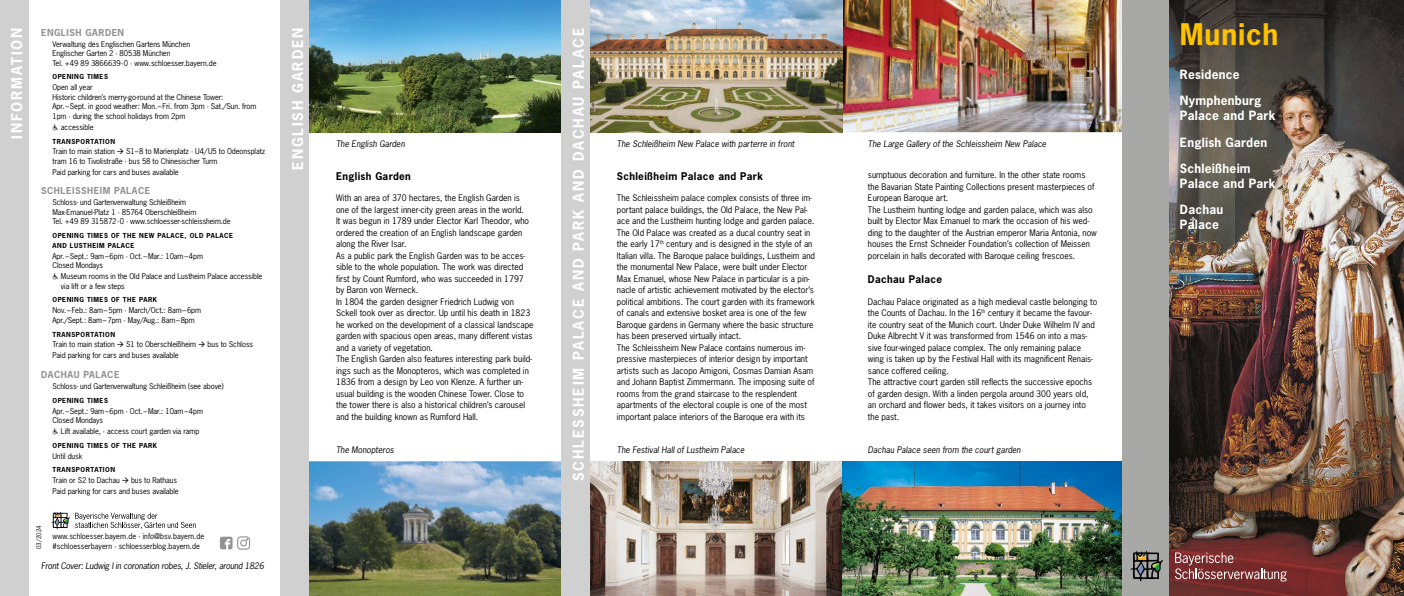
<style>
.page{position:relative;width:1404px;height:596px;background:#fff}
.page>*{position:absolute;margin:0;border:0;box-sizing:border-box;transform-origin:0 0}
.H1-Titel{font:700 28px "News Gothic LT";letter-spacing:.03em;color:#fdc300}
.t1{font:700 14px "News Gothic LT";letter-spacing:.13em;color:#fff}
.H2-Untertitel{font:700 12px/15px "News Gothic LT";letter-spacing:.02em;color:#fff}
.H3-ÜS{font:700 10px "News Gothic LT";letter-spacing:.035em;color:#000}
.H3-Info_ÜS_grau{font:700 9px "News Gothic LT";letter-spacing:.06em;color:#929292}
.p-Lauftext{font:8.5px/11.5px "News Gothic LT";color:#000}
.t2{font:italic 8.5px "News Gothic LT";color:#000}
.t3{font:italic 8.5px "News Gothic LT";letter-spacing:-.02em;color:#000}
.p-Info_Lauftext{font:7.5px/9.5px "News Gothic LT";letter-spacing:-.01em;color:#000}
.H4-Info_ÜS_kl_schwarz{font:700 6.5px/9.5px "News Gothic LT";letter-spacing:.08em;color:#000}
.t4{font:6px "News Gothic LT";color:#000}
</style>
<div class="page">
<svg style="left:51px;top:511px;width:145px;height:18px"></svg>
<svg style="left:220px;top:536px;width:12px;height:13px"></svg>
<div style="left:237px;top:536px;width:13px;height:13px;border:1px solid #929292;border-radius:3px"></div>
<div style="left:240px;top:539px;width:7px;height:7px;border:1px solid #929292;border-radius:50%"></div>
<img style="left:590px;top:461px;width:252px;height:134px">
<img style="left:590px;top:0;width:531px;height:132px">
<img style="left:842px;top:461px;width:279px;height:134px">
<div style="left:0;top:0;width:28px;height:595px;background:#d0d0d0"></div>
<img style="left:1168px;top:0;width:235px;height:595px">
<svg style="left:1174px;top:552px;width:112px;height:29px;background:#8f4d4c"></svg>
<div style="left:1121px;top:0;width:47px;height:595px;background:#a8a8a7"></div>
<svg style="left:1130px;top:550px;width:32px;height:31px"></svg>
<img style="left:309px;top:0;width:252px;height:132px">
<img style="left:309px;top:461px;width:252px;height:134px">
<div style="left:561px;top:0;width:29px;height:595px;background:#d0d0d0"></div>
<div style="left:281px;top:0;width:28px;height:595px;background:#d0d0d0"></div>
<h2 class="t1" style="left:8px;top:139px;width:113px;rotate:-90deg">INFORMATION</h2>
<h1 class="H1-Titel" style="left:1179px;top:16px;width:100px">Munich</h1>
<h2 class="t1" style="left:569px;top:481px;width:454px;rotate:-90deg">SCHLESSHEIM PALACE AND PARK AND DACHAU PALACE</h2>
<h2 class="t1" style="left:288px;top:169px;width:143px;rotate:-90deg">ENGLISH GARDEN</h2>
<h3 class="H3-Info_ÜS_grau" style="left:41px;top:26px;width:85px">ENGLISH GARDEN</h3>
<p class="p-Info_Lauftext" style="left:52px;top:39px;width:166px">Verwaltung des Englischen Gartens München<br>Englischer Garten 2 · 80538 München<br>Tel. +49 89 3866639-0 · www.schloesser.bayern.de</p>
<h4 class="H4-Info_ÜS_kl_schwarz" style="left:52px;top:72px;width:57px">OPENING TIMES</h4>
<p class="p-Info_Lauftext" style="left:52px;top:83px;width:205px">Open all year<br>Historic children’s merry-go-round at the Chinese Tower:<br>Apr.–Sept. in good weather: Mon.–Fri. from 3pm · Sat./Sun. from 1pm · during the school holidays from 2pm</p>
<p class="p-Info_Lauftext" style="left:61px;top:122px;width:34px">accessible</p>
<h4 class="H4-Info_ÜS_kl_schwarz" style="left:52px;top:136px;width:64px">TRANSPORTATION</h4>
<p class="p-Info_Lauftext" style="left:52px;top:147px;width:214px">Train to main station → S1–8 to Marienplatz · U4/U5 to Odeonsplatz tram 16 to Tivolistraße · bus 58 to Chinesischer Turm</p>
<p class="p-Info_Lauftext" style="left:52px;top:167px;width:128px">Paid parking for cars and buses available</p>
<h3 class="H3-Info_ÜS_grau" style="left:41px;top:185px;width:111px">SCHLEISSHEIM PALACE</h3>
<p class="p-Info_Lauftext" style="left:52px;top:197px;width:180px">Schloss- und Gartenverwaltung Schleißheim<br>Max-Emanuel-Platz 1 · 85764 Oberschleißheim<br>Tel. +49 89 315872-0 · www.schloesser-schleissheim.de</p>
<h4 class="H4-Info_ÜS_kl_schwarz" style="left:52px;top:231px;width:182px">OPENING TIMES OF THE NEW PALACE, OLD PALACE<br>AND LUSTHEIM PALACE</h4>
<p class="p-Info_Lauftext" style="left:52px;top:251px;width:152px">Apr.–Sept.: 9am–6pm · Oct.–Mar.: 10am–4pm<br>Closed Mondays</p>
<p class="p-Info_Lauftext" style="left:61px;top:271px;width:203px">Museum rooms in the Old Palace and Lustheim Palace accessible via lift or a few steps</p>
<h4 class="H4-Info_ÜS_kl_schwarz" style="left:52px;top:295px;width:106px">OPENING TIMES OF THE PARK</h4>
<p class="p-Info_Lauftext" style="left:52px;top:305px;width:150px">Nov.–Feb.: 8am–5pm · March/Oct.: 8am–6pm<br>Apr./Sept.: 8am–7pm · May/Aug.: 8am–8pm</p>
<h4 class="H4-Info_ÜS_kl_schwarz" style="left:52px;top:329px;width:64px">TRANSPORTATION</h4>
<p class="p-Info_Lauftext" style="left:52px;top:339px;width:202px">Train to main station → S1 to Oberschleißheim → bus to Schloss</p>
<p class="p-Info_Lauftext" style="left:52px;top:350px;width:128px">Paid parking for cars and buses available</p>
<h3 class="H3-Info_ÜS_grau" style="left:41px;top:368px;width:80px">DACHAU PALACE</h3>
<p class="p-Info_Lauftext" style="left:52px;top:381px;width:173px">Schloss- und Gartenverwaltung Schleißheim (see above)</p>
<h4 class="H4-Info_ÜS_kl_schwarz" style="left:52px;top:395px;width:57px">OPENING TIMES</h4>
<p class="p-Info_Lauftext" style="left:52px;top:405px;width:152px">Apr.–Sept.: 9am–6pm · Oct.–Mar.: 10am–4pm<br>Closed Mondays</p>
<p class="p-Info_Lauftext" style="left:61px;top:426px;width:140px">Lift available, · access court garden via ramp</p>
<h4 class="H4-Info_ÜS_kl_schwarz" style="left:52px;top:440px;width:106px">OPENING TIMES OF THE PARK</h4>
<p class="p-Info_Lauftext" style="left:52px;top:450px;width:31px">Until dusk</p>
<h4 class="H4-Info_ÜS_kl_schwarz" style="left:52px;top:465px;width:64px">TRANSPORTATION</h4>
<p class="p-Info_Lauftext" style="left:52px;top:475px;width:126px">Train or S2 to Dachau → bus to Rathaus</p>
<p class="p-Info_Lauftext" style="left:52px;top:486px;width:128px">Paid parking for cars and buses available</p>
<h2 class="H2-Untertitel" style="left:1179px;top:67px;width:61px">Residence</h2>
<h2 class="H2-Untertitel" style="left:1179px;top:93px;width:97px">Nymphenburg<br>Palace and Park</h2>
<h2 class="H2-Untertitel" style="left:1179px;top:134px;width:89px">English Garden</h2>
<h2 class="H2-Untertitel" style="left:1179px;top:161px;width:97px">Schleißheim<br>Palace and Park</h2>
<h2 class="H2-Untertitel" style="left:1179px;top:202px;width:45px">Dachau<br>Palace</h2>
<p class="t2" style="left:336px;top:138px;width:70px">The English Garden</p>
<p class="t2" style="left:617px;top:138px;width:179px">The Schleißheim New Palace with parterre in front</p>
<p class="t2" style="left:867px;top:138px;width:180px">The Large Gallery of the Schleissheim New Palace</p>
<p class="p-Lauftext" style="left:867px;top:169px;width:228px">sumptuous decoration and furniture. In the other state rooms the Bavarian State Painting Collections present masterpieces of<br>European Baroque art.</p>
<p class="p-Lauftext" style="left:867px;top:203px;width:230px">The Lustheim hunting lodge and garden palace, which was also built by Elector Max Emanuel to mark the occasion of his wed&shy;ding to the daughter of the Austrian emperor Maria Antonia, now houses the Ernst Schneider Foundation’s collection of Meissen porcelain in halls decorated with Baroque ceiling frescoes.</p>
<h3 class="H3-ÜS" style="left:867px;top:273px;width:76px">Dachau Palace</h3>
<p class="p-Lauftext" style="left:867px;top:295px;width:231px">Dachau Palace originated as a high medieval castle belonging to the Counts of Dachau. In the 16<sup>th</sup> century it became the favour&shy;ite country seat of the Munich court. Under Duke Wilhelm IV and Duke Albrecht V it was transformed from 1546 on into a mas&shy;sive four-winged palace complex. The only remaining palace wing is taken up by the Festival Hall with its magnificent Renais&shy;sance coffered ceiling.</p>
<p class="p-Lauftext" style="left:867px;top:376px;width:226px">The attractive court garden still reflects the successive epochs of garden design. With a linden pergola around 300 years old, an orchard and flower beds, it takes visitors on a journey into the past.</p>
<h3 class="H3-ÜS" style="left:336px;top:169px;width:76px">English Garden</h3>
<p class="p-Lauftext" style="left:336px;top:192px;width:194px">With an area of 370 hectares, the English Garden is one of the largest inner-city green areas in the world.<br>It was begun in 1789 under Elector Karl Theodor, who ordered the creation of an English landscape garden along the River Isar.</p>
<p class="p-Lauftext" style="left:336px;top:249px;width:191px">As a public park the English Garden was to be acces&shy;sible to the whole population. The work was directed first by Count Rumford, who was succeeded in 1797 by Baron von Werneck.</p>
<p class="p-Lauftext" style="left:336px;top:295px;width:199px">In 1804 the garden designer Friedrich Ludwig von Sckell took over as director. Up until his death in 1823 he worked on the development of a classical landscape garden with spacious open areas, many different vistas and a variety of vegetation.</p>
<p class="p-Lauftext" style="left:336px;top:353px;width:197px">The English Garden also features interesting park build&shy;ings such as the Monopteros, which was completed in 1836 from a design by Leo von Klenze. A further un&shy;usual building is the wooden Chinese Tower. Close to the tower there is also a historical children’s carousel and the building known as Rumford Hall.</p>
<h3 class="H3-ÜS" style="left:617px;top:169px;width:147px">Schleißheim Palace and Park</h3>
<p class="p-Lauftext" style="left:617px;top:192px;width:199px">The Schleissheim palace complex consists of three im&shy;portant palace buildings, the Old Palace, the New Pal&shy;ace and the Lustheim hunting lodge and garden palace.<br>The Old Palace was created as a ducal country seat in the early 17<sup>th</sup> century and is designed in the style of an Italian villa. The Baroque palace buildings, Lustheim and the monumental New Palace, were built under Elector Max Emanuel, whose New Palace in particular is a pin&shy;nacle of artistic achievement motivated by the elector’s political ambitions. The court garden with its framework of canals and extensive bosket area is one of the few Baroque gardens in Germany where the basic structure has been preserved virtually intact.</p>
<p class="p-Lauftext" style="left:617px;top:341px;width:199px">The Schleissheim New Palace contains numerous im&shy;pressive masterpieces of interior design by important artists such as Jacopo Amigoni, Cosmas Damian Asam and Johann Baptist Zimmermann. The imposing suite of rooms from the grand staircase to the resplendent apartments of the electoral couple is one of the most important palace interiors of the Baroque era with its</p>
<p class="t2" style="left:336px;top:444px;width:59px">The Monopteros</p>
<p class="t2" style="left:867px;top:444px;width:154px">Dachau Palace seen from the court garden</p>
<p class="t2" style="left:617px;top:444px;width:129px">The Festival Hall of Lustheim Palace</p>
<p class="t4" style="left:35px;top:549px;width:25px;rotate:-90deg">03/2024</p>
<p class="p-Info_Lauftext" style="left:52px;top:531px;width:153px;line-height:10px">www.schloesser.bayern.de · info@bsv.bayern.de #schloesserbayern · schloesserblog.bayern.de</p>
<p class="t3" style="left:41px;top:560px;width:224px">Front Cover: Ludwig I in coronation robes, J. Stieler, around 1826</p>
</div>
